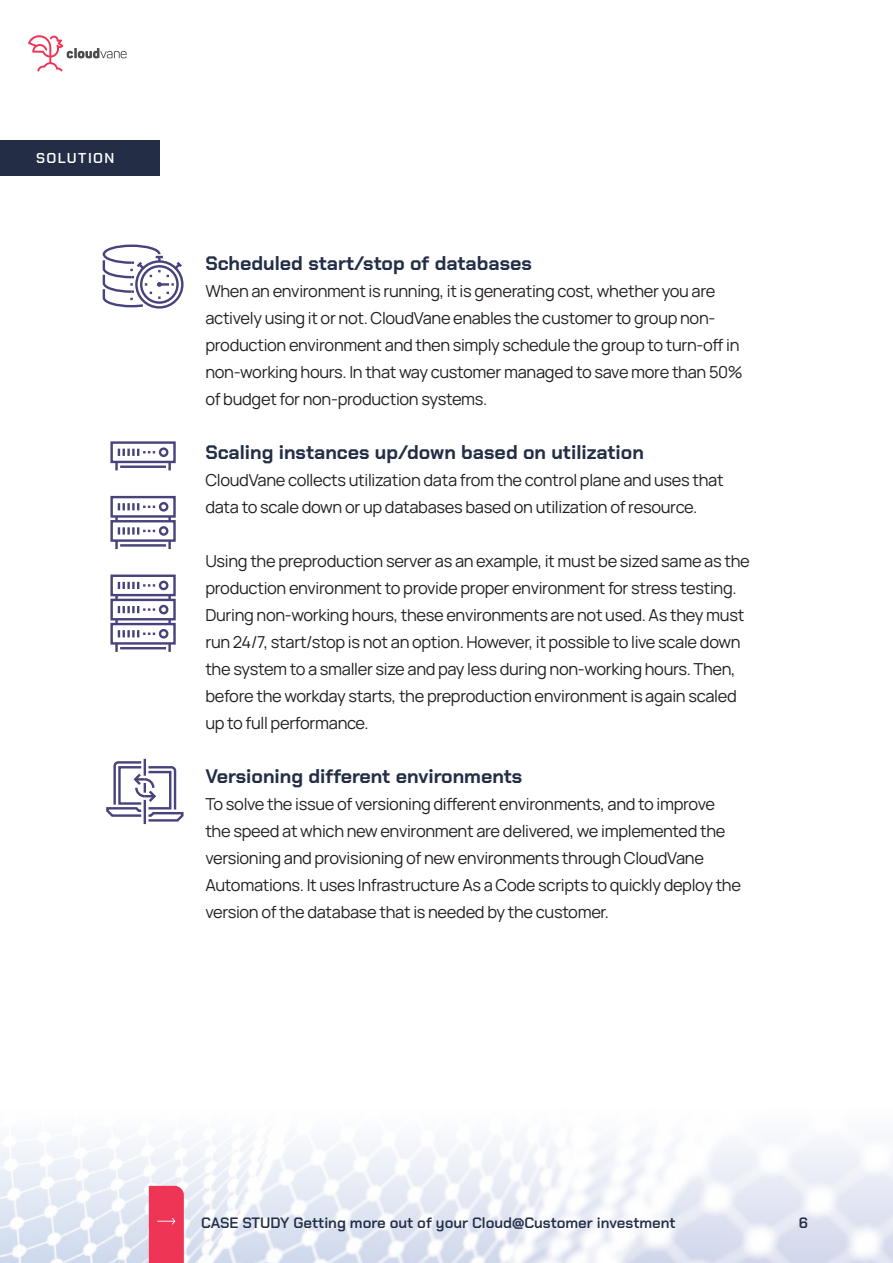
<style>
.page{position:relative;width:893px;height:1263px;background:#fff}
.page>*{position:absolute;margin:0;border:0;box-sizing:border-box;transform-origin:0 0}
.t1{font:700 19.5px "Chakra Petch";color:#232e46}
.t2{font:200 16.5px/27px "Manrope";letter-spacing:-.02em;color:#231f20}
.t3{font:600 15px "Chakra Petch";color:#232e46}
.t4{font:600 14.4px "Chakra Petch";letter-spacing:.1em;color:#fff}
</style>
<div class="page">
<img style="left:0;top:1138px;width:893px;height:125px">
<div style="left:149px;top:1186px;width:35px;height:77px;background:#ee3555"></div>
<svg style="left:28px;top:35px;width:99px;height:37px"></svg>
<div style="left:0;top:140px;width:159px;height:36px;background:#232e46"></div>
<svg style="left:102px;top:244px;width:82px;height:65px"></svg>
<div style="left:110px;top:441px;width:66px;height:22px;border:2px solid #47437c"></div>
<svg style="left:115px;top:462px;width:3px;height:8px"></svg>
<svg style="left:168px;top:462px;width:3px;height:8px"></svg>
<svg style="left:118px;top:449px;width:37px;height:7px"></svg>
<div style="left:159px;top:447px;width:9px;height:10px;border:2px solid #47437c;border-radius:50%"></div>
<hr style="left:120px;top:465px;width:46px;height:3px;background:#47437c">
<div style="left:110px;top:496px;width:66px;height:22px;border:2px solid #47437c"></div>
<svg style="left:115px;top:516px;width:3px;height:4px"></svg>
<svg style="left:168px;top:516px;width:3px;height:4px"></svg>
<svg style="left:118px;top:503px;width:37px;height:7px"></svg>
<div style="left:110px;top:520px;width:66px;height:22px;border:2px solid #47437c"></div>
<svg style="left:115px;top:541px;width:3px;height:8px"></svg>
<svg style="left:168px;top:541px;width:3px;height:8px"></svg>
<div style="left:159px;top:502px;width:9px;height:10px;border:2px solid #47437c;border-radius:50%"></div>
<svg style="left:118px;top:527px;width:37px;height:8px"></svg>
<div style="left:159px;top:526px;width:9px;height:10px;border:2px solid #47437c;border-radius:50%"></div>
<hr style="left:120px;top:544px;width:46px;height:3px;background:#47437c">
<div style="left:110px;top:574px;width:66px;height:22px;border:2px solid #47437c"></div>
<svg style="left:115px;top:595px;width:3px;height:4px"></svg>
<svg style="left:168px;top:595px;width:3px;height:4px"></svg>
<div style="left:110px;top:599px;width:66px;height:21px;border:2px solid #47437c"></div>
<svg style="left:115px;top:619px;width:3px;height:4px"></svg>
<svg style="left:168px;top:619px;width:3px;height:4px"></svg>
<svg style="left:118px;top:606px;width:37px;height:7px"></svg>
<div style="left:110px;top:623px;width:66px;height:22px;border:2px solid #47437c"></div>
<svg style="left:115px;top:643px;width:3px;height:9px"></svg>
<svg style="left:168px;top:643px;width:3px;height:9px"></svg>
<div style="left:159px;top:605px;width:9px;height:9px;border:2px solid #47437c;border-radius:50%"></div>
<svg style="left:118px;top:630px;width:37px;height:7px"></svg>
<div style="left:159px;top:629px;width:9px;height:9px;border:2px solid #47437c;border-radius:50%"></div>
<svg style="left:118px;top:582px;width:37px;height:7px"></svg>
<div style="left:159px;top:581px;width:9px;height:9px;border:2px solid #47437c;border-radius:50%"></div>
<hr style="left:120px;top:647px;width:46px;height:2px;background:#47437c">
<hr style="left:144px;top:800px;width:2px;height:24px;background:#47437c">
<svg style="left:106px;top:759px;width:78px;height:64px"></svg>
<div style="left:118px;top:766px;width:24px;height:39px;border:2px solid #47437c"></div>
<div style="left:147px;top:771px;width:24px;height:38px;border:2px solid #47437c"></div>
<p class="t4" style="left:36px;top:150px;width:80px">SOLUTION</p>
<p class="t1" style="left:205px;top:252px;width:328px">Scheduled start/stop of databases</p>
<p class="t2" style="left:205px;top:277px;width:539px">When an environment is running, it is generating cost, whether you are actively using it or not. CloudVane enables the customer to group non&shy;production environment and then simply schedule the group to turn-off in non-working hours. In that way customer managed to save more than 50% of budget for non-production systems.</p>
<p class="t1" style="left:205px;top:441px;width:440px">Scaling instances up/down based on utilization</p>
<p class="t2" style="left:205px;top:466px;width:520px">CloudVane collects utilization data from the control plane and uses that data to scale down or up databases based on utilization of resource.</p>
<p class="t2" style="left:205px;top:547px;width:546px">Using the preproduction server as an example, it must be sized same as the production environment to provide proper environment for stress testing.<br>During non-working hours, these environments are not used. As they must run 24/7, start/stop is not an option. However, it possible to live scale down the system to a smaller size and pay less during non-working hours. Then, before the workday starts, the preproduction environment is again scaled up to full performance.</p>
<p class="t1" style="left:205px;top:765px;width:318px">Versioning different environments</p>
<p class="t2" style="left:205px;top:790px;width:537px">To solve the issue of versioning different environments, and to improve the speed at which new environment are delivered, we implemented the versioning and provisioning of new environments through CloudVane Automations. It uses Infrastructure As a Code scripts to quickly deploy the version of the database that is needed by the customer.</p>
<p class="t3" style="left:201px;top:1214px;width:476px">CASE STUDY Getting more out of your Cloud@Customer investment</p>
<p class="t3" style="left:799px;top:1214px;width:11px">6</p>
</div>
